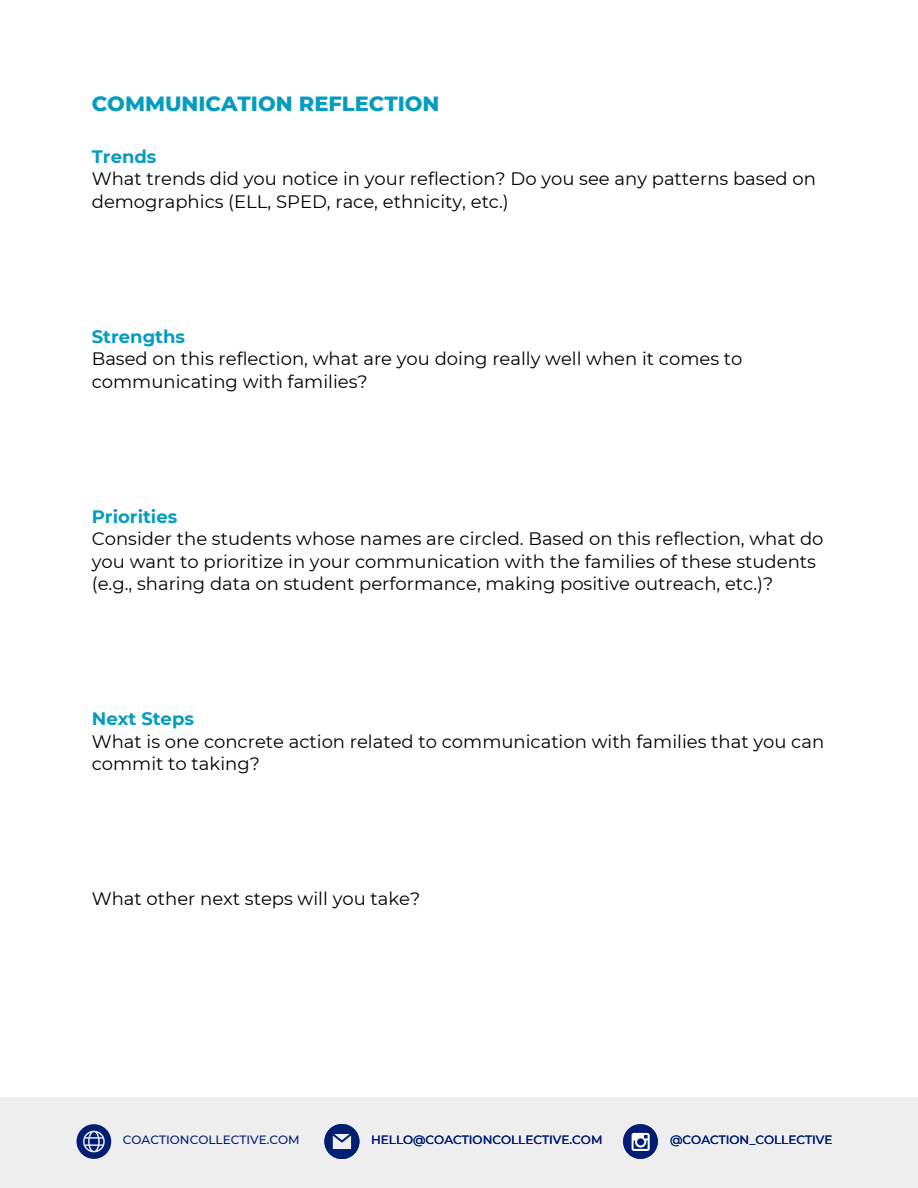
<style>
.page{position:relative;width:918px;height:1188px;background:#fff}
.page>*{position:absolute;margin:0;border:0;box-sizing:border-box;transform-origin:0 0}
.t1{font:800 21px "Montserrat";color:#049dc0}
.t2{font:18px/22.5px "Montserrat";color:#000}
.t3{font:500 12px "Montserrat";color:#011e73}
.s1{font-weight:700;color:#049dc0}
</style>
<div class="page">
<div style="left:0;top:1097px;width:918px;height:91px;background:#eee"></div>
<svg style="left:77px;top:1124px;width:34px;height:35px"></svg>
<svg style="left:324px;top:1124px;width:35px;height:35px"></svg>
<div style="left:623px;top:1124px;width:35px;height:35px;background:#011e73;border-radius:50%"></div>
<svg style="left:632px;top:1133px;width:18px;height:18px"></svg>
<p class="t1" style="left:92px;top:90px;width:349px">COMMUNICATION REFLECTION</p>
<h2 class="t2" style="left:92px;top:145px;width:726px"><span class="s1">Trends<br></span>What trends did you notice in your reflection? Do you see any patterns based on demographics (ELL, SPED, race, ethnicity, etc.)</h2>
<p class="t2" style="left:92px;top:325px;width:652px"><span class="s1">Strengths<br></span>Based on this reflection, what are you doing really well when it comes to communicating with families?</p>
<p class="t2" style="left:92px;top:505px;width:733px"><span class="s1">Priorities<br></span>Consider the students whose names are circled. Based on this reflection, what do you want to prioritize in your communication with the families of these students (e.g., sharing data on student performance, making positive outreach, etc.)?</p>
<p class="t2" style="left:92px;top:708px;width:734px"><span class="s1">Next Steps<br></span>What is one concrete action related to communication with families that you can commit to taking?</p>
<p class="t2" style="left:92px;top:888px;width:330px">What other next steps will you take?</p>
<h2 class="t3" style="left:123px;top:1132px;width:178px">COACTIONCOLLECTIVE.COM</h2>
<p class="t3" style="left:371px;top:1132px;width:233px">HELLO@COACTIONCOLLECTIVE.COM</p>
<h2 class="t3" style="left:670px;top:1132px;width:164px">@COACTION_COLLECTIVE</h2>
</div>
